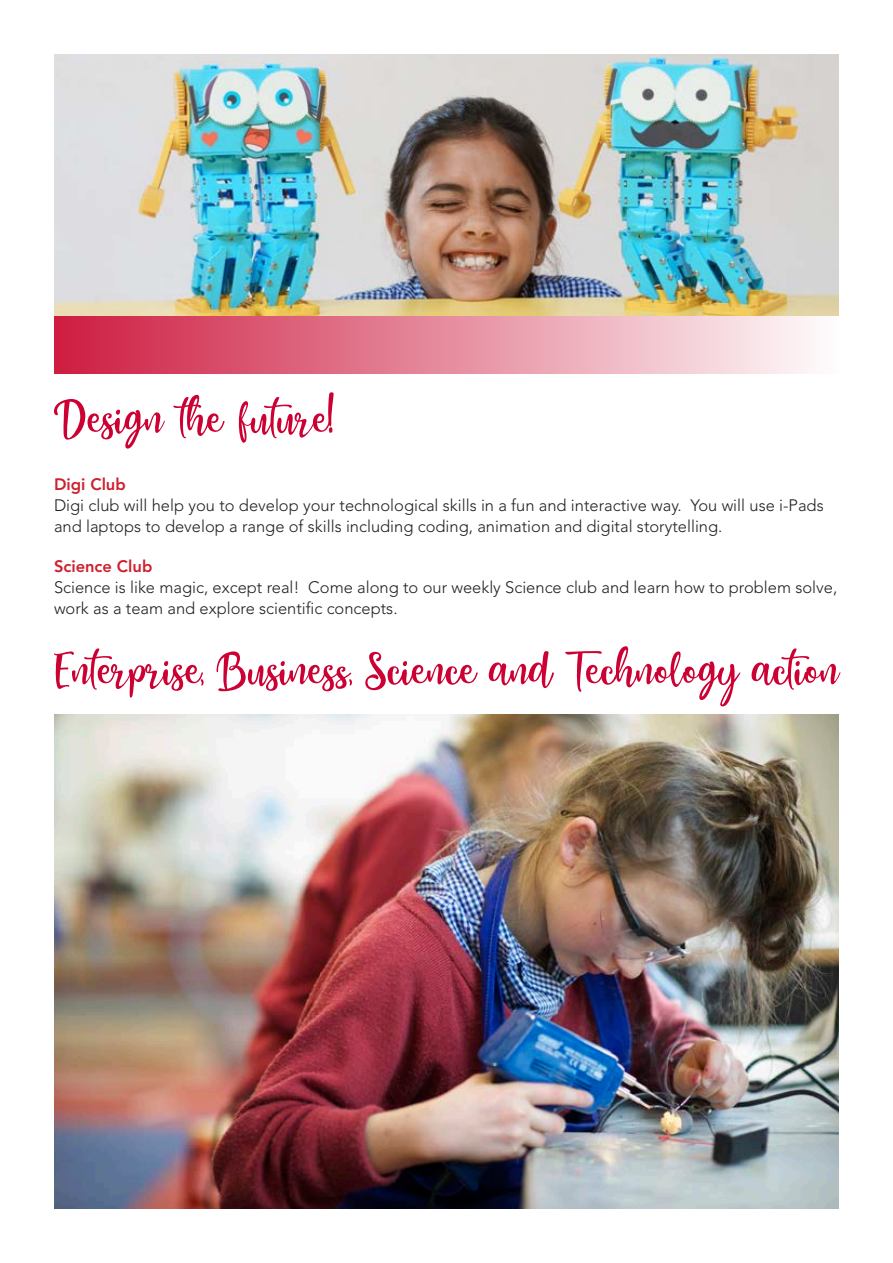
<style>
.page{position:relative;width:893px;height:1263px;background:#fff}
.page>*{position:absolute;margin:0;border:0;box-sizing:border-box;transform-origin:0 0}
.t1{font:57px "Honey Butter Script";color:#c03}
.Body_Copy{font:300 16.5px/21px "Avenir LT Std";color:#231f20}
.Sub_Heading_2{font:800 16.5px "Avenir LT Std";color:#cf202f}
</style>
<div class="page">
<div style="left:54px;top:315px;width:785px;height:58px;background:linear-gradient(to right,#ce1d41,#fefcfd)"></div>
<img style="left:54px;top:54px;width:785px;height:261px">
<img style="left:54px;top:714px;width:785px;height:495px">
<p class="t1" style="left:54px;top:378px;width:281px">Design the future!</p>
<p class="Sub_Heading_2" style="left:54px;top:475px;width:73px">Digi Club</p>
<p class="Body_Copy" style="left:54px;top:495px;width:771px">Digi club will help you to develop your technological skills in a fun and interactive way. You will use i-Pads and laptops to develop a range of skills including coding, animation and digital storytelling.</p>
<p class="Sub_Heading_2" style="left:54px;top:556px;width:100px">Science Club</p>
<p class="Body_Copy" style="left:54px;top:577px;width:785px">Science is like magic, except real! Come along to our weekly Science club and learn how to problem solve, work as a team and explore scientific concepts.</p>
<p class="t1" style="left:54px;top:629px;width:786px">Enterprise, Business, Science and Technology action</p>
</div>
